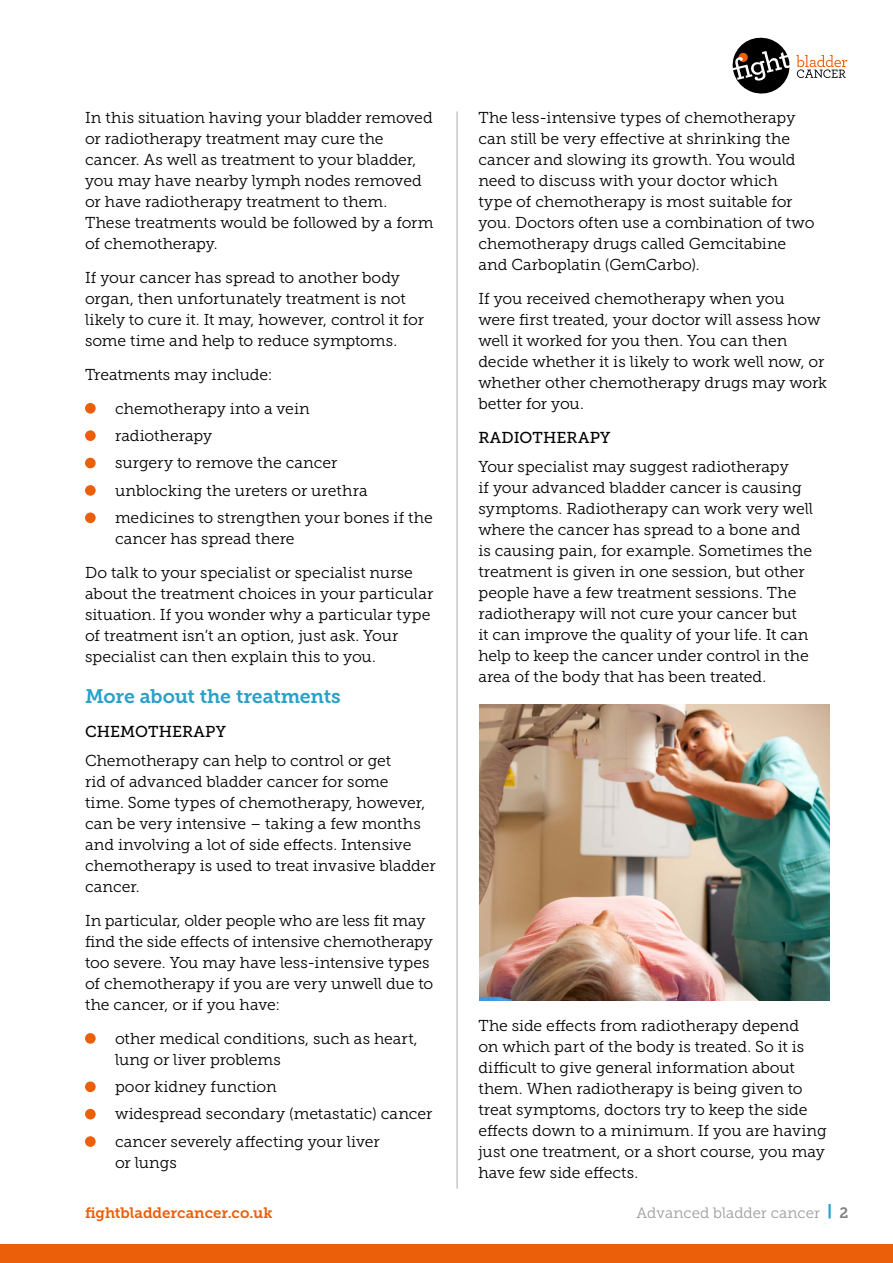
<style>
.page{position:relative;width:893px;height:1263px;background:#fff}
.page>*{position:absolute;margin:0;border:0;box-sizing:border-box;transform-origin:0 0}
.t1{font:19.5px "Museo Slab 700";letter-spacing:-.01em;color:#2aa0c8}
.t2{font:15.75px/21px "Museo Slab 300";letter-spacing:-.005em;color:#000}
.t3{font:15.75px "Museo Slab 500";letter-spacing:.005em;color:#000}
.t4{font:15px "Museo Slab 700";color:#eb5f0a}
.t5{font:15px "Museo Slab 300";color:#9d9d9c}
.s1{font-family:"Museo Slab 900";color:#2aa0c8}
.s2{font-family:"Museo Slab 700";color:#808080}
</style>
<div class="page">
<div style="left:0;top:1244px;width:893px;height:19px;background:#eb5f0a"></div>
<svg style="left:732px;top:37px;width:115px;height:57px"></svg>
<div style="left:85px;top:403px;width:11px;height:11px;background:#eb5f0a;border-radius:50%"></div>
<div style="left:85px;top:430px;width:11px;height:11px;background:#eb5f0a;border-radius:50%"></div>
<div style="left:85px;top:458px;width:11px;height:10px;background:#eb5f0a;border-radius:50%"></div>
<div style="left:85px;top:485px;width:11px;height:11px;background:#eb5f0a;border-radius:50%"></div>
<div style="left:85px;top:512px;width:11px;height:11px;background:#eb5f0a;border-radius:50%"></div>
<div style="left:85px;top:1033px;width:11px;height:11px;background:#eb5f0a;border-radius:50%"></div>
<div style="left:85px;top:1081px;width:11px;height:11px;background:#eb5f0a;border-radius:50%"></div>
<div style="left:85px;top:1109px;width:11px;height:10px;background:#eb5f0a;border-radius:50%"></div>
<div style="left:85px;top:1136px;width:11px;height:11px;background:#eb5f0a;border-radius:50%"></div>
<hr style="left:456px;top:111px;width:2px;height:1078px;background:#c6c6c6">
<img style="left:480px;top:704px;width:349px;height:296px">
<p class="t2" style="left:85px;top:107px;width:350px">In this situation having your bladder removed or radiotherapy treatment may cure the cancer. As well as treatment to your bladder, you may have nearby lymph nodes removed or have radiotherapy treatment to them.<br>These treatments would be followed by a form of chemotherapy.</p>
<p class="t2" style="left:85px;top:267px;width:340px">If your cancer has spread to another body organ, then unfortunately treatment is not likely to cure it. It may, however, control it for some time and help to reduce symptoms.</p>
<p class="t2" style="left:115px;top:358px;width:196px;line-height:33.8px;text-indent:-30px">Treatments may include: chemotherapy into a vein</p>
<p class="t2" style="left:115px;top:422px;width:319px;line-height:27.5px">radiotherapy<br>surgery to remove the cancer<br>unblocking the ureters or urethra medicines to strengthen your bones if the</p>
<p class="t2" style="left:85px;top:522px;width:329px;line-height:33.8px;text-indent:30px">cancer has spread there<br>Do talk to your specialist or specialist nurse</p>
<p class="t2" style="left:85px;top:583px;width:350px">about the treatment choices in your particular situation. If you wonder why a particular type of treatment isn’t an option, just ask. Your specialist can then explain this to you.</p>
<p class="t1" style="left:85px;top:685px;width:257px">More about the treatments</p>
<p class="t3" style="left:85px;top:722px;width:143px">CHEMOTHERAPY</p>
<p class="t2" style="left:85px;top:750px;width:352px">Chemotherapy can help to control or get<br>rid of advanced bladder cancer for some<br>time. Some types of chemotherapy, however, can be very intensive – taking a few months and involving a lot of side effects. Intensive chemotherapy is used to treat invasive bladder cancer.</p>
<p class="t2" style="left:85px;top:910px;width:350px">In particular, older people who are less fit may find the side effects of intensive chemotherapy too severe. You may have less-intensive types of chemotherapy if you are very unwell due to the cancer, or if you have:</p>
<p class="t2" style="left:115px;top:1028px;width:304px">other medical conditions, such as heart, lung or liver problems</p>
<p class="t2" style="left:115px;top:1073px;width:319px;line-height:27.5px">poor kidney function<br>widespread secondary (metastatic) cancer cancer severely affecting your liver</p>
<p class="t2" style="left:115px;top:1152px;width:63px">or lungs</p>
<p class="t2" style="left:478px;top:107px;width:338px">The less-intensive types of chemotherapy can still be very effective at shrinking the cancer and slowing its growth. You would need to discuss with your doctor which type of chemotherapy is most suitable for you. Doctors often use a combination of two chemotherapy drugs called Gemcitabine and Carboplatin (GemCarbo).</p>
<p class="t2" style="left:478px;top:288px;width:350px">If you received chemotherapy when you<br>were first treated, your doctor will assess how well it worked for you then. You can then decide whether it is likely to work well now, or whether other chemotherapy drugs may work better for you.</p>
<p class="t3" style="left:478px;top:429px;width:134px">RADIOTHERAPY</p>
<p class="t2" style="left:478px;top:456px;width:336px">Your specialist may suggest radiotherapy<br>if your advanced bladder cancer is causing symptoms. Radiotherapy can work very well where the cancer has spread to a bone and is causing pain, for example. Sometimes the treatment is given in one session, but other people have a few treatment sessions. The radiotherapy will not cure your cancer but<br>it can improve the quality of your life. It can help to keep the cancer under control in the area of the body that has been treated.</p>
<p class="t2" style="left:478px;top:1015px;width:350px">The side effects from radiotherapy depend<br>on which part of the body is treated. So it is difficult to give general information about them. When radiotherapy is being given to treat symptoms, doctors try to keep the side effects down to a minimum. If you are having just one treatment, or a short course, you may have few side effects.</p>
<p class="t4" style="left:85px;top:1204px;width:189px">fightbladdercancer.co.uk</p>
<p class="t5" style="left:636px;top:1204px;width:213px">Advanced bladder cancer <span class="s1">|</span> <span class="s2">2</span></p>
</div>
